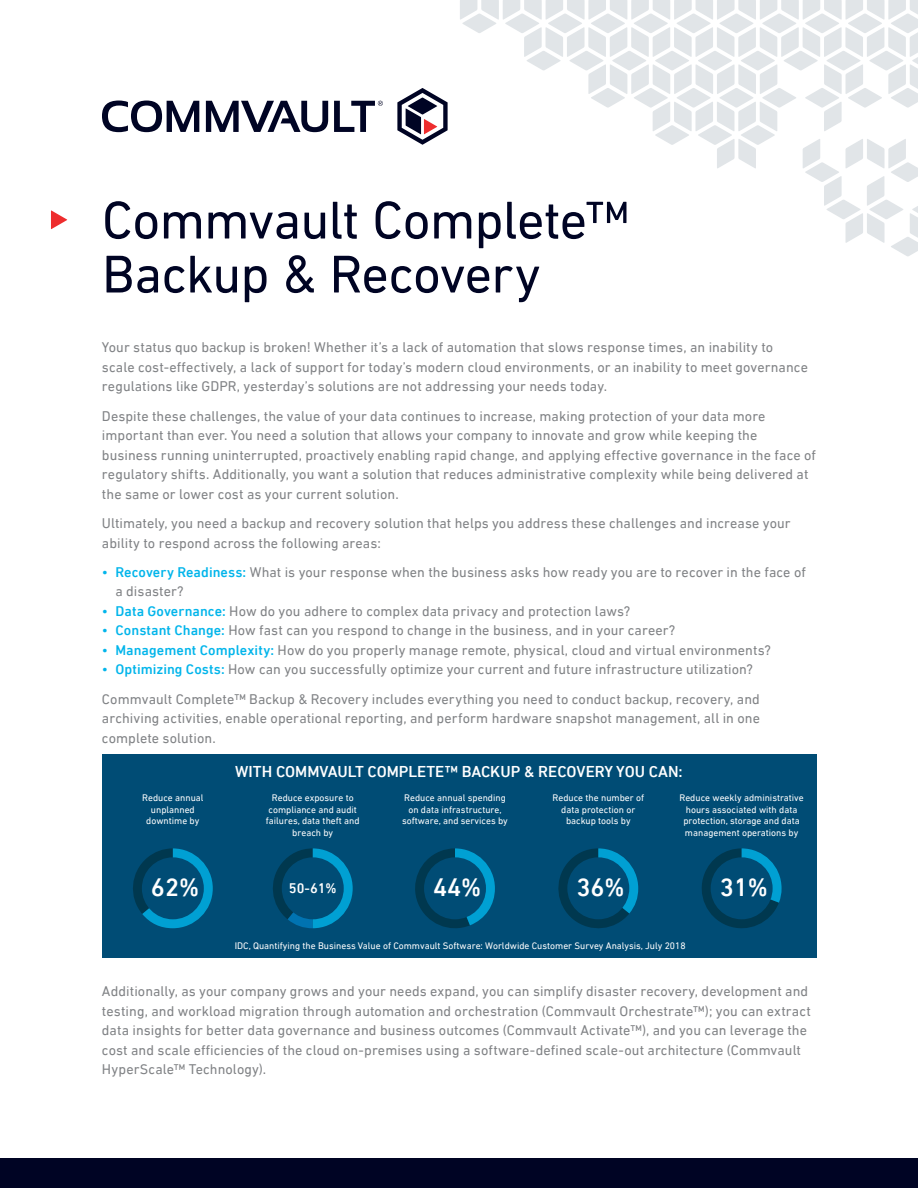
<style>
.page{position:relative;width:918px;height:1188px;background:#fff}
.page>*{position:absolute;margin:0;border:0;box-sizing:border-box;transform-origin:0 0}
.Head_L1{font:54px/54px "DIN Next LT Pro";letter-spacing:-.015em;color:#000424}
.t1{font:500 25.65px "DIN Next LT Pro";color:#fff}
.t2{font:500 16.05px "DIN Next LT Pro";color:#fff}
.Body{font:14.25px/19.5px "DIN Next LT Pro";letter-spacing:.005em;color:#808285}
.Bullet_L1{font:14.25px/19.5px "DIN Next LT Pro";letter-spacing:.005em;color:#808285}
.Bullet_L1_End{font:14.25px "DIN Next LT Pro";letter-spacing:.005em;color:#808285}
.t3{font:500 14.25px "DIN Next LT Pro";color:#fff}
.t4{font:9.6px/11.6px "DIN Next LT Pro";color:#fff;text-align:center}
.s1{color:#02b5eb}
.s2{font-weight:500;color:#02b5eb}
</style>
<div class="page">
<div style="left:0;top:1159px;width:918px;height:29px;background:#000424"></div>
<div style="left:102px;top:755px;width:714px;height:203px;background:#004c75"></div>
<svg style="left:133px;top:848px;width:80px;height:80px"></svg>
<div style="left:142px;top:857px;width:62px;height:62px;background:#004c75;border-radius:50%"></div>
<svg style="left:558px;top:848px;width:80px;height:81px"></svg>
<div style="left:567px;top:857px;width:62px;height:62px;background:#004c75;border-radius:50%"></div>
<svg style="left:701px;top:848px;width:81px;height:80px"></svg>
<div style="left:711px;top:857px;width:62px;height:62px;background:#004c75;border-radius:50%"></div>
<svg style="left:415px;top:848px;width:80px;height:80px"></svg>
<div style="left:424px;top:857px;width:62px;height:62px;background:#004c75;border-radius:50%"></div>
<svg style="left:273px;top:848px;width:80px;height:80px"></svg>
<div style="left:282px;top:857px;width:62px;height:62px;background:#004c75;border-radius:50%"></div>
<svg style="left:51px;top:210px;width:16px;height:19px"></svg>
<svg style="left:460px;top:0;width:458px;height:256px"></svg>
<svg style="left:102px;top:101px;width:97px;height:31px"></svg>
<svg style="left:206px;top:101px;width:122px;height:31px"></svg>
<svg style="left:334px;top:101px;width:49px;height:31px"></svg>
<svg style="left:397px;top:88px;width:51px;height:57px"></svg>
<h1 class="Head_L1" style="left:102px;top:192px;width:529px">Commvault Complete™<br>Backup &amp; Recovery</h1>
<p class="Body" style="left:102px;top:338px;width:707px">Your status quo backup is broken! Whether it’s a lack of automation that slows response times, an inability to scale cost-effectively, a lack of support for today’s modern cloud environments, or an inability to meet governance regulations like GDPR, yesterday’s solutions are not addressing your needs today.</p>
<p class="Body" style="left:102px;top:406px;width:716px">Despite these challenges, the value of your data continues to increase, making protection of your data more important than ever. You need a solution that allows your company to innovate and grow while keeping the business running uninterrupted, proactively enabling rapid change, and applying effective governance in the face of regulatory shifts. Additionally, you want a solution that reduces administrative complexity while being delivered at the same or lower cost as your current solution.</p>
<p class="Body" style="left:102px;top:513px;width:690px">Ultimately, you need a backup and recovery solution that helps you address these challenges and increase your ability to respond across the following areas:</p>
<p class="Bullet_L1" style="left:115px;top:562px;width:692px;text-indent:-14px"><span class="s1">•</span> <span class="s2">Recovery Readiness:</span> What is your response when the business asks how ready you are to recover in the face of a disaster?</p>
<p class="Bullet_L1" style="left:102px;top:601px;width:530px"><span class="s1">•</span> <span class="s2">Data Governance:</span> How do you adhere to complex data privacy and protection laws?</p>
<p class="Bullet_L1" style="left:102px;top:620px;width:575px"><span class="s1">•</span> <span class="s2">Constant Change:</span> How fast can you respond to change in the business, and in your career?</p>
<p class="Bullet_L1" style="left:102px;top:640px;width:670px"><span class="s1">•</span> <span class="s2">Management Complexity:</span> How do you properly manage remote, physical, cloud and virtual environments?</p>
<p class="Bullet_L1_End" style="left:102px;top:661px;width:653px"><span class="s1">•</span> <span class="s2">Optimizing Costs:</span> How can you successfully optimize your current and future infrastructure utilization?</p>
<p class="Body" style="left:102px;top:689px;width:660px;text-align:justify">Commvault Complete™ Backup &amp; Recovery includes everything you need to conduct backup, recovery, and archiving activities, enable operational reporting, and perform hardware snapshot management, all in one complete solution.</p>
<p class="t4" style="left:142px;top:792px;width:63px">Reduce annual unplanned downtime by</p>
<p class="t1" style="left:151px;top:873px;width:50px">62%</p>
<p class="t2" style="left:235px;top:763px;width:449px">WITH COMMVAULT COMPLETE™ BACKUP &amp; RECOVERY YOU CAN:</p>
<p class="t4" style="left:266px;top:792px;width:95px">Reduce exposure to compliance and audit failures, data theft and breach by</p>
<p class="t4" style="left:402px;top:792px;width:107px">Reduce annual spending on data infrastructure, software, and services by</p>
<p class="t4" style="left:553px;top:792px;width:93px">Reduce the number of data protection or backup tools by</p>
<p class="t4" style="left:679px;top:792px;width:126px">Reduce weekly administrative hours associated with data protection, storage and data management operations by</p>
<p class="t3" style="left:289px;top:880px;width:49px">50-61%</p>
<p class="t1" style="left:433px;top:873px;width:50px">44%</p>
<p class="t1" style="left:576px;top:873px;width:50px">36%</p>
<p class="t1" style="left:720px;top:873px;width:50px">31%</p>
<p class="t4" style="left:235px;top:940px;width:452px">IDC, Quantifying the Business Value of Commvault Software: Worldwide Customer Survey Analysis, July 2018</p>
<p class="Body" style="left:102px;top:981px;width:710px">Additionally, as your company grows and your needs expand, you can simplify disaster recovery, development and testing, and workload migration through automation and orchestration (Commvault Orchestrate™); you can extract data insights for better data governance and business outcomes (Commvault Activate™), and you can leverage the cost and scale efficiencies of the cloud on-premises using a software-defined scale-out architecture (Commvault HyperScale™ Technology).</p>
</div>
